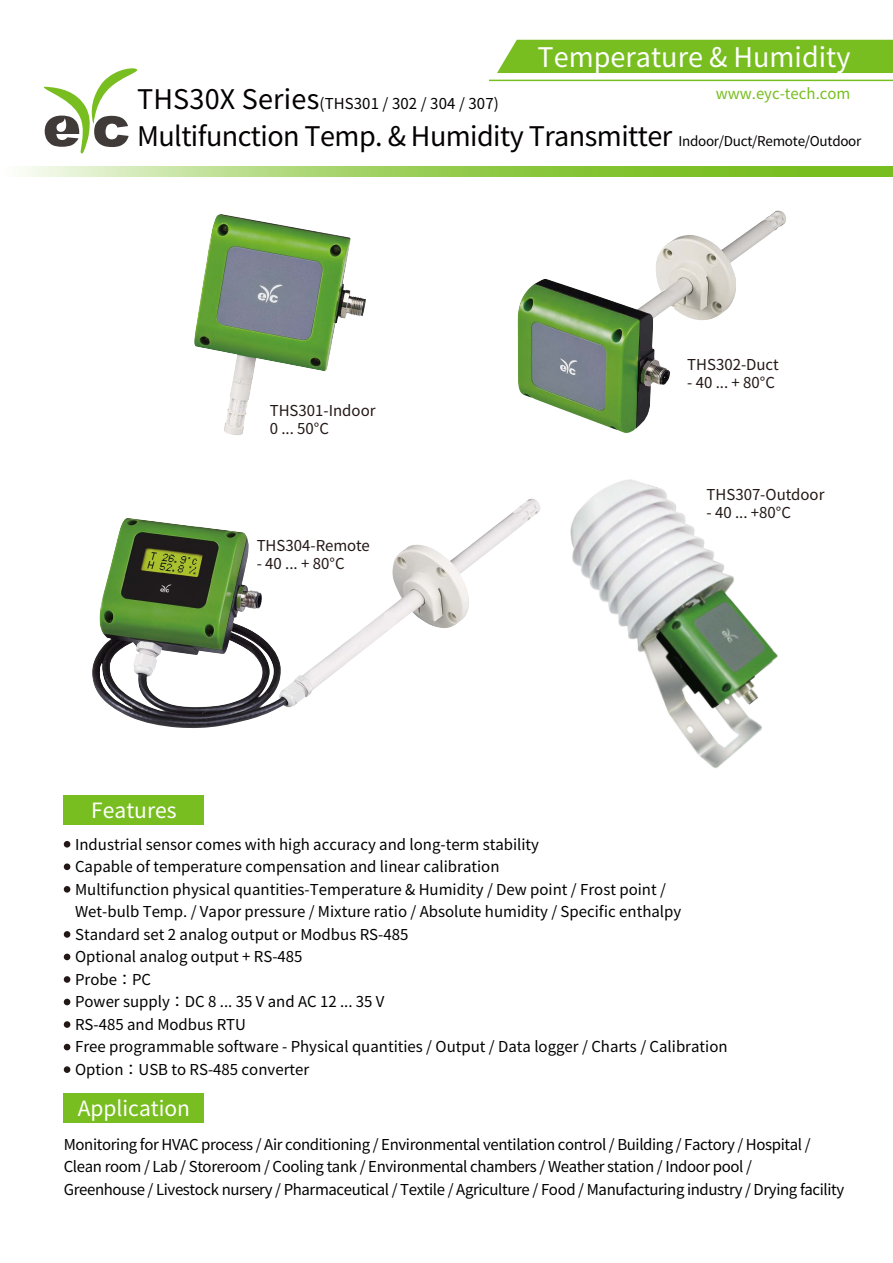
<style>
.page{position:relative;width:893px;height:1263px;background:#fff}
.page>*{position:absolute;margin:0;border:0;box-sizing:border-box;transform-origin:0 0}
.t1{font:27px "Noto Sans CJ Ktc";letter-spacing:-.02em;color:#040000}
.t2{font:27px "Noto Sans CJ Ktc";color:#fff}
.t3{font:21px "Noto Sans CJ Ktc";color:#fff}
.t4{font:15px/22.5px "Noto Sans CJ Ktc";color:#000}
.t5{font:15px/22.5px "Noto Sans CJ Ktc";letter-spacing:-.025em;color:#000}
.t6{font:15px/18px "Noto Sans CJ Ktc";color:#231815}
.t7{font:15px "Noto Sans CJ Ktc";letter-spacing:.005em;color:#040000}
.t8{font:15px "Noto Sans CJ Ktc";color:#78be20}
.s1{font-size:27px}
.s2{font-size:13.5px}
</style>
<div class="page">
<div style="left:497px;top:40px;width:396px;height:33px;background:#78be20"></div>
<hr style="left:489px;top:80px;width:404px;height:1px;background:#78be20">
<svg style="left:64px;top:841px;width:6px;height:6px"></svg>
<div style="left:64px;top:863px;width:6px;height:7px;background:#231815;border-radius:50%"></div>
<div style="left:64px;top:886px;width:6px;height:7px;background:#231815;border-radius:50%"></div>
<div style="left:64px;top:931px;width:6px;height:7px;background:#231815;border-radius:50%"></div>
<svg style="left:64px;top:954px;width:6px;height:6px"></svg>
<div style="left:64px;top:976px;width:6px;height:7px;background:#231815;border-radius:50%"></div>
<div style="left:64px;top:1021px;width:6px;height:7px;background:#231815;border-radius:50%"></div>
<svg style="left:64px;top:999px;width:6px;height:6px"></svg>
<div style="left:64px;top:1066px;width:6px;height:7px;background:#231815;border-radius:50%"></div>
<svg style="left:64px;top:1044px;width:6px;height:6px"></svg>
<div style="left:64px;top:795px;width:140px;height:30px;background:#78be20"></div>
<div style="left:64px;top:1093px;width:140px;height:30px;background:#78be20"></div>
<svg style="left:21px;top:166px;width:872px;height:11px;background:#9fd161"></svg>
<img style="left:570px;top:479px;width:208px;height:289px">
<img style="left:92px;top:499px;width:437px;height:230px">
<img style="left:194px;top:214px;width:172px;height:221px">
<img style="left:517px;top:210px;width:269px;height:223px">
<svg style="left:43px;top:68px;width:95px;height:86px"></svg>
<h1 class="t2" style="left:538px;top:41px;width:314px">Temperature &amp; Humidity</h1>
<p class="t8" style="left:716px;top:85px;width:136px">www.eyc-tech.com</p>
<p class="t7" style="left:137px;top:95px;width:363px"><span class="s1">THS30X Series</span>(THS301 / 302 / 304 / 307)</p>
<h1 class="t1" style="left:137px;top:121px;width:726px">Multifunction Temp. &amp; Humidity Transmitter <span class="s2">Indoor/Duct/Remote/Outdoor</span></h1>
<p class="t6" style="left:270px;top:401px;width:107px">THS301-Indoor<br>0 ... 50°C</p>
<p class="t6" style="left:257px;top:537px;width:115px">THS304-Remote</p>
<p class="t6" style="left:257px;top:555px;width:89px">- 40 ... + 80°C</p>
<h2 class="t3" style="left:91px;top:798px;width:87px">Features</h2>
<p class="t6" style="left:687px;top:356px;width:93px">THS302-Duct</p>
<p class="t6" style="left:687px;top:374px;width:89px">- 40 ... + 80°C</p>
<p class="t6" style="left:706px;top:485px;width:120px">THS307-Outdoor</p>
<p class="t6" style="left:706px;top:503px;width:86px">- 40 ... +80°C</p>
<p class="t4" style="left:75px;top:833px;width:654px">Industrial sensor comes with high accuracy and long-term stability<br>Capable of temperature compensation and linear calibration<br>Multifunction physical quantities-Temperature &amp; Humidity / Dew point / Frost point / Wet-bulb Temp. / Vapor pressure / Mixture ratio / Absolute humidity / Specific enthalpy Standard set 2 analog output or Modbus RS-485<br>Optional analog output + RS-485<br>Probe：PC<br>Power supply：DC 8 ... 35 V and AC 12 ... 35 V<br>RS-485 and Modbus RTU<br>Free programmable software - Physical quantities / Output / Data logger / Charts / Calibration Option：USB to RS-485 converter</p>
<h2 class="t3" style="left:78px;top:1096px;width:114px">Application</h2>
<p class="t5" style="left:64px;top:1133px;width:782px">Monitoring for HVAC process / Air conditioning / Environmental ventilation control / Building / Factory / Hospital /<br>Clean room / Lab / Storeroom / Cooling tank / Environmental chambers / Weather station / Indoor pool /<br>Greenhouse / Livestock nursery / Pharmaceutical / Textile / Agriculture / Food / Manufacturing industry / Drying facility</p>
</div>
